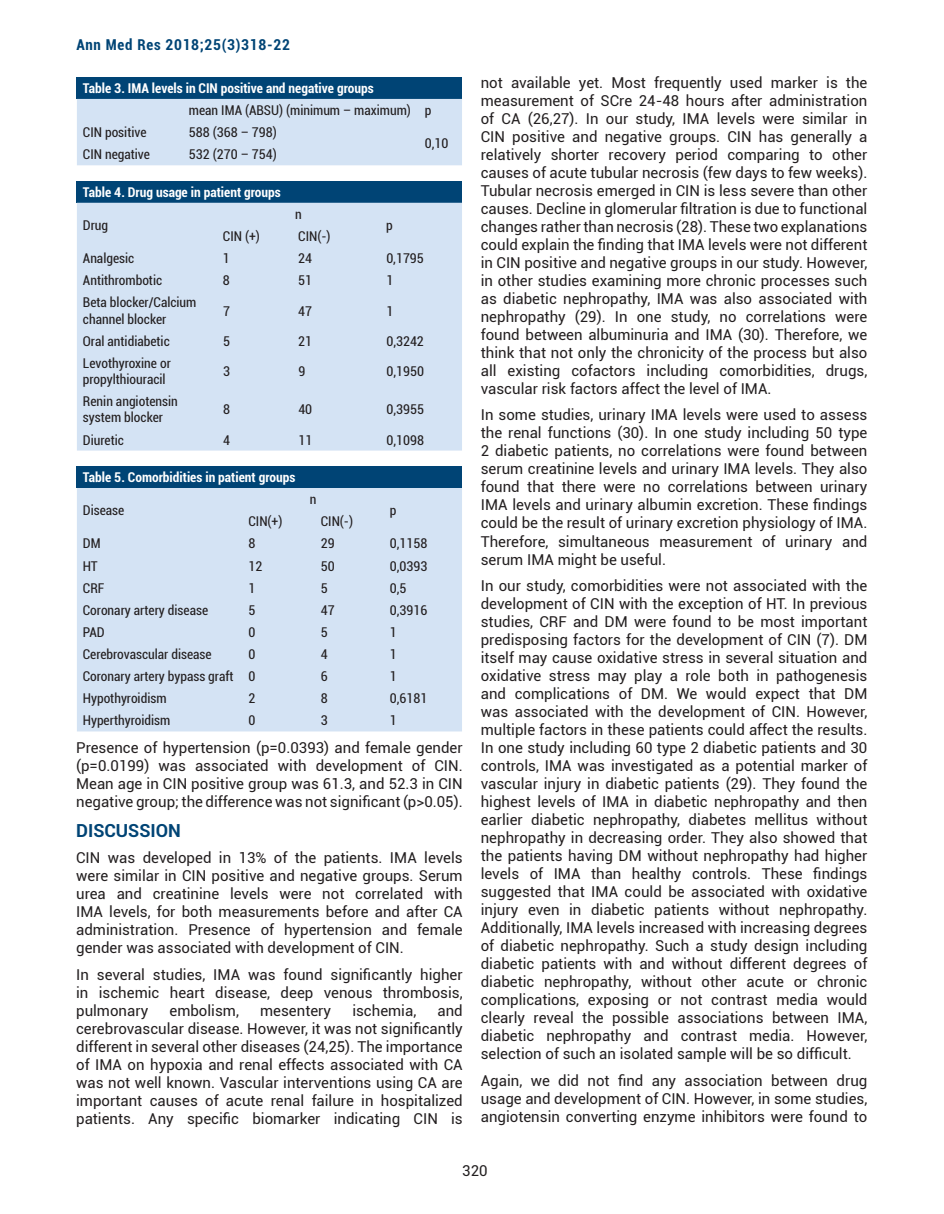
<style>
.page{position:relative;width:944px;height:1214px;background:#fff}
.page>*{position:absolute;margin:0;border:0;box-sizing:border-box;transform-origin:0 0}
.t1{font:700 18px "Roboto";color:#004475}
.t2{font:15px/18px "Roboto";color:#231f20;text-align:justify}
.t3{font:700 condensed 15px "Roboto";letter-spacing:.05em;color:#004475}
.t4{font:condensed 13.5px/16.2px "Roboto";color:#231f20}
.t5{font:700 condensed 13.5px "Roboto";color:#fff}
</style>
<div class="page">
<div style="left:77px;top:77px;width:385px;height:22px;background:#004475"></div>
<div style="left:77px;top:99px;width:385px;height:66px;background:#d4e3f4"></div>
<div style="left:77px;top:181px;width:385px;height:22px;background:#004475"></div>
<div style="left:77px;top:203px;width:385px;height:247px;background:#d4e3f4"></div>
<div style="left:77px;top:466px;width:385px;height:22px;background:#004475"></div>
<div style="left:77px;top:488px;width:385px;height:243px;background:#d4e3f4"></div>
<p class="t3" style="left:76px;top:35px;width:215px">Ann Med Res 2018;25(3)318-22</p>
<p class="t5" style="left:83px;top:79px;width:292px">Table 3. IMA levels in CIN positive and negative groups</p>
<p class="t4" style="left:189px;top:102px;width:244px">mean IMA (ABSU) (minimum – maximum) p</p>
<p class="t4" style="left:83px;top:124px;width:65px">CIN positive</p>
<p class="t4" style="left:189px;top:124px;width:89px">588 (368 – 798)</p>
<p class="t4" style="left:425px;top:135px;width:25px">0,10</p>
<p class="t4" style="left:83px;top:146px;width:69px">CIN negative</p>
<p class="t4" style="left:189px;top:146px;width:89px">532 (270 – 754)</p>
<p class="t5" style="left:83px;top:182px;width:199px">Table 4. Drug usage in patient groups</p>
<p class="t4" style="left:83px;top:216px;width:27px">Drug</p>
<p class="t4" style="left:295px;top:205px;width:8px">n</p>
<p class="t4" style="left:386px;top:216px;width:8px">p</p>
<p class="t4" style="left:223px;top:228px;width:38px">CIN (+)</p>
<p class="t4" style="left:298px;top:228px;width:34px">CIN(-)</p>
<p class="t4" style="left:83px;top:250px;width:53px">Analgesic</p>
<p class="t4" style="left:223px;top:250px;width:8px">1</p>
<p class="t4" style="left:298px;top:250px;width:15px">24</p>
<p class="t4" style="left:386px;top:250px;width:39px">0,1795</p>
<p class="t4" style="left:83px;top:272px;width:81px">Antithrombotic</p>
<p class="t4" style="left:223px;top:272px;width:8px">8</p>
<p class="t4" style="left:298px;top:272px;width:15px">51</p>
<p class="t4" style="left:386px;top:272px;width:8px">1</p>
<p class="t4" style="left:83px;top:294px;width:115px">Beta blocker/Calcium channel blocker</p>
<p class="t4" style="left:223px;top:302px;width:8px">7</p>
<p class="t4" style="left:298px;top:302px;width:15px">47</p>
<p class="t4" style="left:386px;top:302px;width:8px">1</p>
<p class="t4" style="left:83px;top:332px;width:88px">Oral antidiabetic</p>
<p class="t4" style="left:223px;top:332px;width:8px">5</p>
<p class="t4" style="left:298px;top:332px;width:15px">21</p>
<p class="t4" style="left:386px;top:332px;width:39px">0,3242</p>
<p class="t4" style="left:83px;top:354px;width:89px">Levothyroxine or propylthiouracil</p>
<p class="t4" style="left:223px;top:362px;width:8px">3</p>
<p class="t4" style="left:298px;top:362px;width:8px">9</p>
<p class="t4" style="left:386px;top:362px;width:39px">0,1950</p>
<p class="t4" style="left:83px;top:393px;width:96px">Renin angiotensin system blocker</p>
<p class="t4" style="left:223px;top:401px;width:8px">8</p>
<p class="t4" style="left:298px;top:401px;width:15px">40</p>
<p class="t4" style="left:386px;top:401px;width:39px">0,3955</p>
<p class="t4" style="left:83px;top:431px;width:42px">Diuretic</p>
<p class="t4" style="left:223px;top:431px;width:8px">4</p>
<p class="t4" style="left:298px;top:431px;width:15px">11</p>
<p class="t4" style="left:386px;top:431px;width:39px">0,1098</p>
<p class="t5" style="left:83px;top:468px;width:214px">Table 5. Comorbidities in patient groups</p>
<p class="t4" style="left:83px;top:502px;width:43px">Disease</p>
<p class="t4" style="left:310px;top:491px;width:8px">n</p>
<p class="t4" style="left:390px;top:502px;width:8px">p</p>
<p class="t4" style="left:248px;top:513px;width:36px">CIN(+)</p>
<p class="t4" style="left:321px;top:513px;width:34px">CIN(-)</p>
<p class="t4" style="left:83px;top:535px;width:19px">DM</p>
<p class="t4" style="left:248px;top:535px;width:8px">8</p>
<p class="t4" style="left:321px;top:535px;width:15px">29</p>
<p class="t4" style="left:390px;top:535px;width:39px">0,1158</p>
<p class="t4" style="left:83px;top:557px;width:16px">HT</p>
<p class="t4" style="left:248px;top:557px;width:15px">12</p>
<p class="t4" style="left:321px;top:557px;width:15px">50</p>
<p class="t4" style="left:390px;top:557px;width:39px">0,0393</p>
<p class="t4" style="left:83px;top:579px;width:23px">CRF</p>
<p class="t4" style="left:248px;top:579px;width:8px">1</p>
<p class="t4" style="left:321px;top:579px;width:8px">5</p>
<p class="t4" style="left:390px;top:579px;width:18px">0,5</p>
<p class="t4" style="left:83px;top:601px;width:127px">Coronary artery disease</p>
<p class="t4" style="left:248px;top:601px;width:8px">5</p>
<p class="t4" style="left:321px;top:601px;width:15px">47</p>
<p class="t4" style="left:390px;top:601px;width:39px">0,3916</p>
<p class="t4" style="left:83px;top:623px;width:23px">PAD</p>
<p class="t4" style="left:248px;top:623px;width:8px">0</p>
<p class="t4" style="left:321px;top:623px;width:8px">5</p>
<p class="t4" style="left:390px;top:623px;width:8px">1</p>
<p class="t4" style="left:83px;top:645px;width:130px">Cerebrovascular disease</p>
<p class="t4" style="left:248px;top:645px;width:8px">0</p>
<p class="t4" style="left:321px;top:645px;width:8px">4</p>
<p class="t4" style="left:390px;top:645px;width:8px">1</p>
<p class="t4" style="left:83px;top:668px;width:174px">Coronary artery bypass graft 0</p>
<p class="t4" style="left:321px;top:668px;width:8px">6</p>
<p class="t4" style="left:390px;top:668px;width:8px">1</p>
<p class="t4" style="left:83px;top:690px;width:85px">Hypothyroidism</p>
<p class="t4" style="left:248px;top:690px;width:8px">2</p>
<p class="t4" style="left:321px;top:690px;width:8px">8</p>
<p class="t4" style="left:390px;top:690px;width:39px">0,6181</p>
<p class="t4" style="left:83px;top:712px;width:89px">Hyperthyroidism</p>
<p class="t4" style="left:248px;top:712px;width:8px">0</p>
<p class="t4" style="left:321px;top:712px;width:8px">3</p>
<p class="t4" style="left:390px;top:712px;width:8px">1</p>
<p class="t2" style="left:76px;top:737px;width:388px">Presence of hypertension (p=0.0393) and female gender (p=0.0199) was associated with development of CIN.<br>Mean age in CIN positive group was 61.3, and 52.3 in CIN negative group; the difference was not significant (p&gt;0.05).</p>
<p class="t1" style="left:76px;top:817px;width:106px">DISCUSSION</p>
<p class="t2" style="left:76px;top:848px;width:388px">CIN was developed in 13% of the patients. IMA levels were similar in CIN positive and negative groups. Serum urea and creatinine levels were not correlated with IMA levels, for both measurements before and after CA administration. Presence of hypertension and female gender was associated with development of CIN.</p>
<p class="t2" style="left:76px;top:964px;width:388px">In several studies, IMA was found significantly higher in ischemic heart disease, deep venous thrombosis, pulmonary</p>
<p class="t2" style="left:76px;top:1000px;width:388px;text-indent:361px">and cerebrovascular disease. However, it was not significantly different in several other diseases (24,25). The importance of IMA on hypoxia and renal effects associated with CA was not well known. Vascular interventions using CA are important causes of acute renal failure in hospitalized patients. Any specific biomarker indicating CIN is</p>
<p class="t2" style="left:169px;top:1000px;width:71px">embolism,</p>
<p class="t2" style="left:260px;top:1000px;width:73px">mesentery</p>
<p class="t2" style="left:352px;top:1000px;width:65px">ischemia,</p>
<p class="t2" style="left:481px;top:73px;width:388px">not available yet. Most frequently used marker is the measurement of SCre 24-48 hours after administration of CA (26,27). In our study, IMA levels were similar in CIN positive and negative groups. CIN has generally a relatively shorter recovery period comparing to other causes of acute tubular necrosis (few days to few weeks).<br>Tubular necrosis emerged in CIN is less severe than other causes. Decline in glomerular filtration is due to functional changes rather than necrosis (28). These two explanations could explain the finding that IMA levels were not different in CIN positive and negative groups in our study. However, in other studies examining more chronic processes such as diabetic nephropathy, IMA was also associated with nephropathy (29). In one study, no correlations were found between albuminuria and IMA (30). Therefore, we think that not only the chronicity of the process but also all existing cofactors including comorbidities, drugs, vascular risk factors affect the level of IMA.</p>
<p class="t2" style="left:481px;top:405px;width:388px">In some studies, urinary IMA levels were used to assess the renal functions (30). In one study including 50 type 2 diabetic patients, no correlations were found between serum creatinine levels and urinary IMA levels. They also found that there were no correlations between urinary IMA levels and urinary albumin excretion. These findings could be the result of urinary excretion physiology of IMA.<br>Therefore, simultaneous measurement of urinary and serum IMA might be useful.</p>
<p class="t2" style="left:481px;top:576px;width:388px">In our study, comorbidities were not associated with the development of CIN with the exception of HT. In previous studies, CRF and DM were found to be most important predisposing factors for the development of CIN (7). DM itself may cause oxidative stress in several situation and oxidative stress may play a role both in pathogenesis and complications of DM. We would expect that DM was associated with the development of CIN. However, multiple factors in these patients could affect the results.<br>In one study including 60 type 2 diabetic patients and 30 controls, IMA was investigated as a potential marker of vascular injury in diabetic patients (29). They found the highest levels of IMA in diabetic nephropathy and then earlier diabetic nephropathy, diabetes mellitus without nephropathy in decreasing order. They also showed that the patients having DM without nephropathy had higher levels of IMA than healthy controls. These findings suggested that IMA could be associated with oxidative injury even in diabetic patients without nephropathy.<br>Additionally, IMA levels increased with increasing degrees of diabetic nephropathy. Such a study design including diabetic patients with and without different degrees of diabetic nephropathy, without other acute or chronic complications, exposing or not contrast media would clearly reveal the possible associations between IMA, diabetic nephropathy and contrast media. However, selection of such an isolated sample will be so difficult.</p>
<p class="t2" style="left:481px;top:1070px;width:388px">Again, we did not find any association between drug usage and development of CIN. However, in some studies, angiotensin converting enzyme inhibitors were found to</p>
<p class="t2" style="left:462px;top:1161px;width:27px">320</p>
</div>
